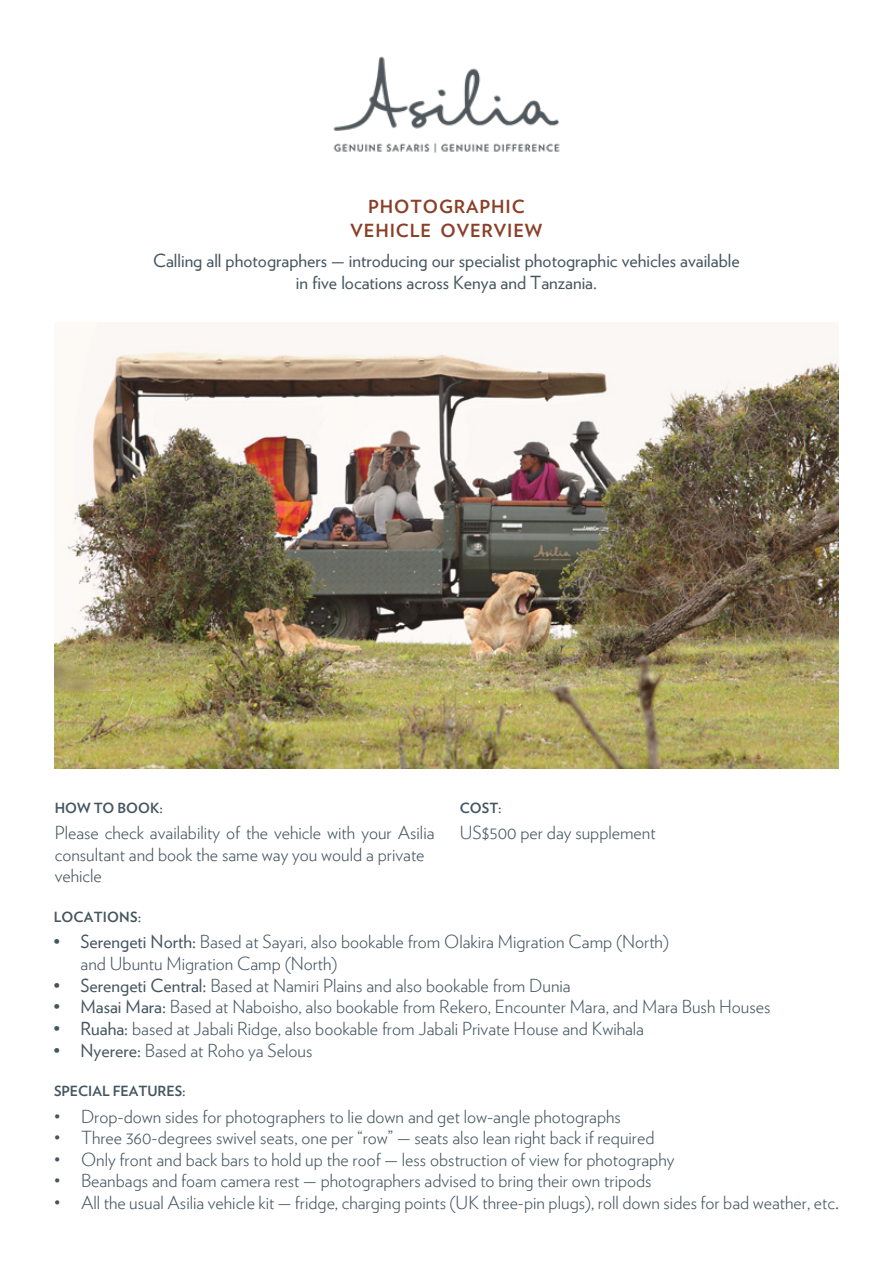
<style>
.page{position:relative;width:893px;height:1263px;background:#fff}
.page>*{position:absolute;margin:0;border:0;box-sizing:border-box;transform-origin:0 0}
.t1{font:300 18px/21.6px "Verlag";color:#455560}
.t2{font:18px/21.6px "Verlag";color:#455560;text-align:center}
.t3{font:700 18px/24px "Verlag";letter-spacing:.05em;color:#8a3f27;text-align:center}
.t4{font:700 13.95px "Verlag";color:#455560}
.s1{font-weight:400}
</style>
<div class="page">
<img style="left:333px;top:56px;width:227px;height:97px">
<img style="left:54px;top:322px;width:785px;height:446px">
<p class="t3" style="left:351px;top:193px;width:193px">PHOTOGRAPHIC<br>VEHICLE OVERVIEW</p>
<p class="t2" style="left:153px;top:249px;width:588px">Calling all photographers — introducing our specialist photographic vehicles available in five locations across Kenya and Tanzania.</p>
<p class="t4" style="left:55px;top:797px;width:110px">HOW TO BOOK:</p>
<p class="t4" style="left:460px;top:797px;width:43px">COST:</p>
<p class="t1" style="left:55px;top:821px;width:381px">Please check availability of the vehicle with your Asilia consultant and book the same way you would a private vehicle</p>
<p class="t1" style="left:460px;top:821px;width:197px">US$500 per day supplement</p>
<p class="t4" style="left:54px;top:906px;width:89px">LOCATIONS:</p>
<p class="t1" style="left:81px;top:930px;width:590px;text-indent:-27px"><span class="s1">• Serengeti North:</span> Based at Sayari, also bookable from Olakira Migration Camp (North) and Ubuntu Migration Camp (North)</p>
<p class="t1" style="left:54px;top:973px;width:519px"><span class="s1">• Serengeti Central:</span> Based at Namiri Plains and also bookable from Dunia</p>
<p class="t1" style="left:54px;top:995px;width:718px"><span class="s1">• Masai Mara:</span> Based at Naboisho, also bookable from Rekero, Encounter Mara, and Mara Bush Houses</p>
<p class="t1" style="left:54px;top:1016px;width:592px"><span class="s1">• Ruaha:</span> based at Jabali Ridge, also bookable from Jabali Private House and Kwihala</p>
<p class="t1" style="left:54px;top:1038px;width:260px"><span class="s1">• Nyerere:</span> Based at Roho ya Selous</p>
<p class="t4" style="left:54px;top:1080px;width:133px">SPECIAL FEATURES:</p>
<p class="t1" style="left:54px;top:1104px;width:568px">• Drop-down sides for photographers to lie down and get low-angle photographs</p>
<p class="t1" style="left:54px;top:1126px;width:602px">• Three 360-degrees swivel seats, one per “row” — seats also lean right back if required</p>
<p class="t1" style="left:54px;top:1147px;width:622px">• Only front and back bars to hold up the roof — less obstruction of view for photography</p>
<p class="t1" style="left:54px;top:1169px;width:599px">• Beanbags and foam camera rest — photographers advised to bring their own tripods</p>
<p class="t1" style="left:54px;top:1191px;width:786px">• All the usual Asilia vehicle kit — fridge, charging points (UK three-pin plugs), roll down sides for bad weather, etc<span class="s1">.</span></p>
</div>
